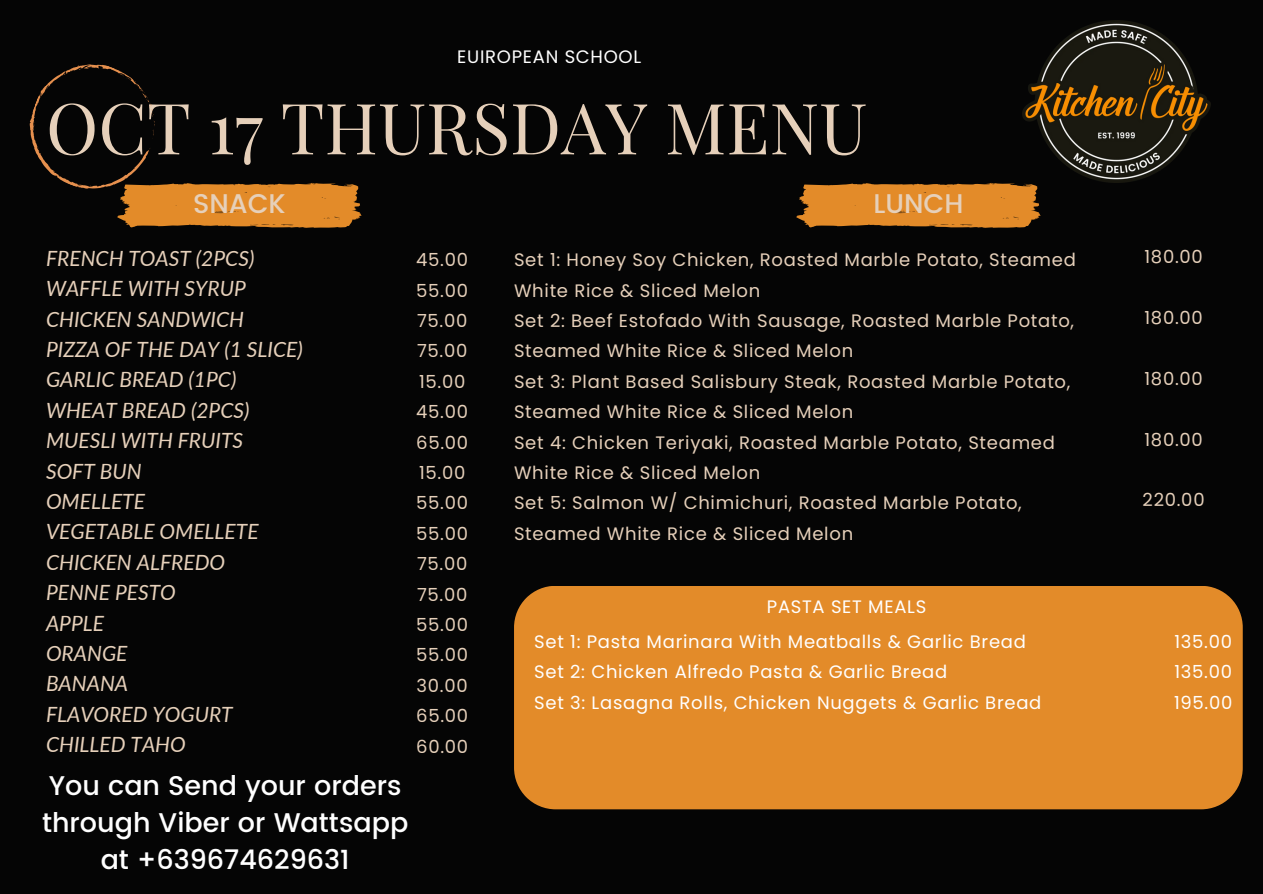
<style>
.page{position:relative;width:1263px;height:894px;background:#fff}
.page>*{position:absolute;margin:0;border:0;box-sizing:border-box;transform-origin:0 0}
.t1{font:70.65px "Playfair Display";color:#e6d0ba}
.t2{font:500 27px/37.2px "Poppins";color:#fff;text-align:center}
.t3{font:500 27px "Poppins";color:#e6d0ba}
.t4{font:italic 21px/30.3px "Lato";color:#e6d0ba}
.t5{font:18px/30.3px "Poppins";letter-spacing:.04em;color:#e6d0ba}
.t6{font:18px "Poppins";letter-spacing:.04em;color:#fff}
</style>
<div class="page">
<div style="left:0;top:0;width:1263px;height:893px;background:#050505"></div>
<svg style="left:796px;top:183px;width:244px;height:45px;background:#c97b24"></svg>
<div style="left:514px;top:586px;width:729px;height:223px;background:#e38b29"></div>
<svg style="left:29px;top:64px;width:332px;height:164px"></svg>
<img style="left:1023px;top:20px;width:187px;height:162px">
<p class="t6" style="left:457px;top:44px;width:185px">EUIROPEAN SCHOOL</p>
<p class="t1" style="left:46px;top:78px;width:823px">OCT 17 THURSDAY MENU</p>
<p class="t3" style="left:193px;top:188px;width:94px">SNACK</p>
<p class="t3" style="left:873px;top:188px;width:91px">LUNCH</p>
<p class="t4" style="left:46px;top:242px;width:258px">FRENCH TOAST (2PCS)<br>WAFFLE WITH SYRUP<br>CHICKEN SANDWICH<br>PIZZA OF THE DAY (1 SLICE)<br>GARLIC BREAD (1PC)<br>WHEAT BREAD (2PCS)<br>MUESLI WITH FRUITS<br>SOFT BUN<br>OMELLETE<br>VEGETABLE OMELLETE<br>CHICKEN ALFREDO<br>PENNE PESTO<br>APPLE<br>ORANGE<br>BANANA<br>FLAVORED YOGURT<br>CHILLED TAHO</p>
<p class="t5" style="left:416px;top:244px;width:53px">45.00</p>
<h5 class="t5" style="left:416px;top:275px;width:53px">55.00</h5>
<h1 class="t5" style="left:417px;top:305px;width:52px">75.00</h1>
<p class="t5" style="left:417px;top:336px;width:52px">75.00</p>
<h2 class="t5" style="left:419px;top:366px;width:48px">15.00</h2>
<p class="t5" style="left:416px;top:396px;width:53px">45.00</p>
<h2 class="t5" style="left:416px;top:427px;width:54px">65.00</h2>
<h4 class="t5" style="left:419px;top:457px;width:48px">15.00</h4>
<p class="t5" style="left:416px;top:487px;width:53px">55.00</p>
<p class="t5" style="left:416px;top:518px;width:53px">55.00</p>
<p class="t5" style="left:417px;top:548px;width:52px">75.00</p>
<p class="t5" style="left:417px;top:579px;width:52px">75.00</p>
<p class="t5" style="left:416px;top:609px;width:53px">55.00</p>
<p class="t5" style="left:416px;top:639px;width:53px">55.00</p>
<p class="t5" style="left:417px;top:670px;width:53px">30.00</p>
<p class="t5" style="left:416px;top:700px;width:54px">65.00</p>
<p class="t5" style="left:416px;top:730px;width:54px">60.00</p>
<p class="t2" style="left:42px;top:766px;width:368px">You can Send your orders through Viber or Wattsapp at +639674629631</p>
<p class="t5" style="left:514px;top:244px;width:563px">Set 1: Honey Soy Chicken, Roasted Marble Potato, Steamed<br>White Rice &amp; Sliced Melon</p>
<p class="t5" style="left:514px;top:305px;width:562px">Set 2: Beef Estofado With Sausage, Roasted Marble Potato,<br>Steamed White Rice &amp; Sliced Melon</p>
<p class="t5" style="left:514px;top:366px;width:558px">Set 3: Plant Based Salisbury Steak, Roasted Marble Potato,<br>Steamed White Rice &amp; Sliced Melon</p>
<p class="t5" style="left:514px;top:427px;width:542px">Set 4: Chicken Teriyaki, Roasted Marble Potato, Steamed<br>White Rice &amp; Sliced Melon</p>
<p class="t5" style="left:514px;top:487px;width:509px">Set 5: Salmon W/ Chimichuri, Roasted Marble Potato,<br>Steamed White Rice &amp; Sliced Melon</p>
<p class="t6" style="left:767px;top:593px;width:161px">PASTA SET MEALS</p>
<p class="t6" style="left:534px;top:628px;width:493px">Set 1: Pasta Marinara With Meatballs &amp; Garlic Bread</p>
<p class="t6" style="left:534px;top:659px;width:415px">Set 2: Chicken Alfredo Pasta &amp; Garlic Bread</p>
<p class="t6" style="left:534px;top:689px;width:509px">Set 3: Lasagna Rolls, Chicken Nuggets &amp; Garlic Bread</p>
<p class="t5" style="left:1144px;top:242px;width:60px">180.00</p>
<p class="t5" style="left:1144px;top:302px;width:60px">180.00</p>
<p class="t5" style="left:1144px;top:363px;width:60px">180.00</p>
<p class="t5" style="left:1144px;top:424px;width:60px">180.00</p>
<p class="t5" style="left:1143px;top:485px;width:63px">220.00</p>
<p class="t6" style="left:1174px;top:628px;width:59px">135.00</p>
<h5 class="t6" style="left:1174px;top:659px;width:59px">135.00</h5>
<p class="t6" style="left:1174px;top:689px;width:60px">195.00</p>
</div>
